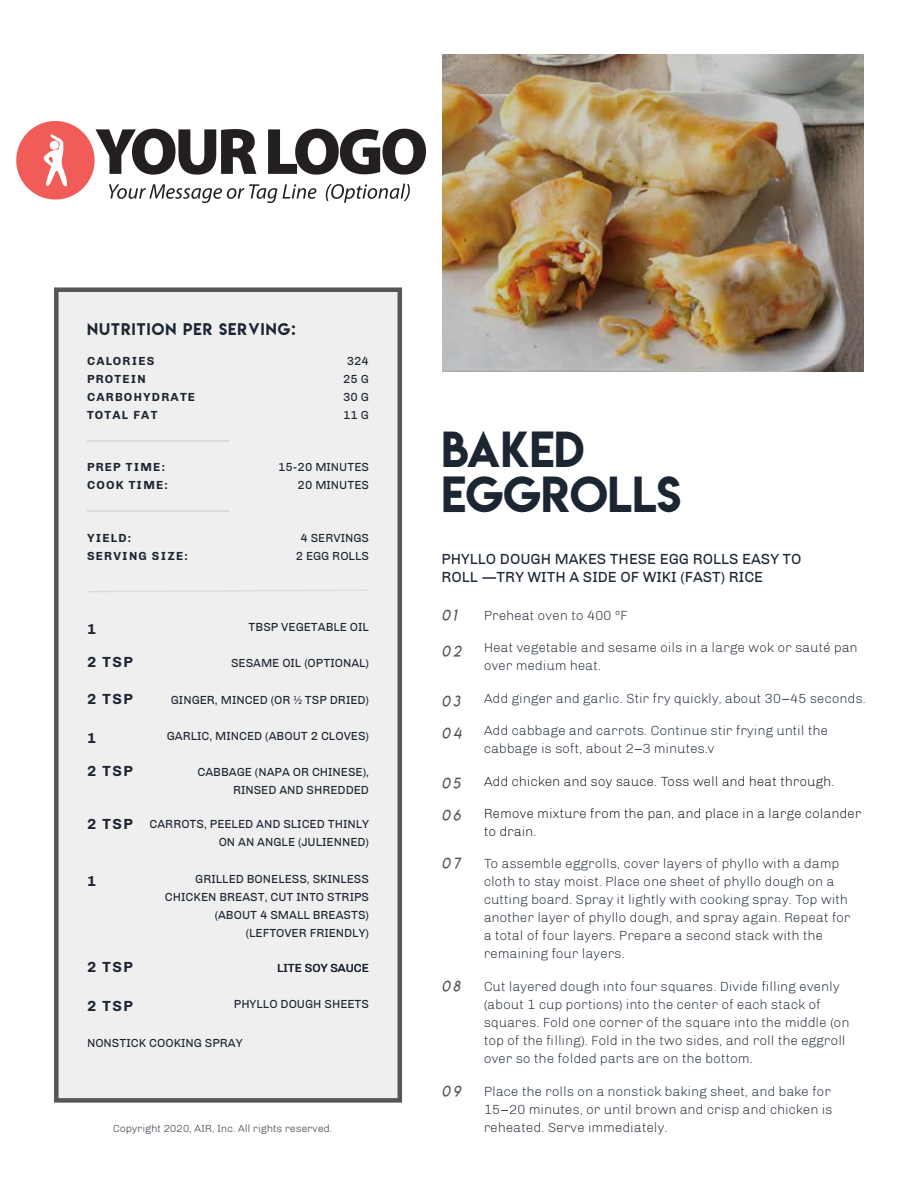
<style>
.page{position:relative;width:918px;height:1188px;background:#fff}
.page>*{position:absolute;margin:0;border:0;box-sizing:border-box;transform-origin:0 0}
.t1{font:45px/45px "Lemon Milk";color:#1c2632}
.t2{font:15px/18px "Chivo";color:#1c2632}
.t3{font:700 15px "Chivo";letter-spacing:.1em;color:#1c2632}
.t4{font:15px "Lemon Milk";letter-spacing:.075em;color:#1c2632}
.t5{font:15px "Lemon Milklightitalic";letter-spacing:.2em;color:#565656}
.t6{font:300 13.5px/18px "Chivo";color:#1c2632}
.t7{font:300 13.5px/18px "Chivo";color:#111011}
.t8{font:12px/18px "Chivo";color:#1c2632;text-align:right}
.t9{font:700 12px/18px "Chivo";letter-spacing:.1em;color:#1c2632}
.t10{font:300 10.5px "Chivo";color:#1c2632}
</style>
<div class="page">
<img style="left:443px;top:54px;width:421px;height:317px">
<div style="left:54px;top:287px;width:348px;height:816px;background:#f0efef"></div>
<hr style="left:87px;top:440px;width:141px;height:2px;background:#dcdbdb">
<svg style="left:87px;top:589px;width:282px;height:3px"></svg>
<hr style="left:87px;top:510px;width:141px;height:2px;background:#dcdbdb">
<img style="left:17px;top:121px;width:409px;height:82px">
<p class="t4" style="left:87px;top:318px;width:210px">NUTRITION PER SERVING:</p>
<p class="t9" style="left:87px;top:352px;width:110px">CALORIES<br>PROTEIN<br>CARBOHYDRATE<br>TOTAL FAT</p>
<p class="t8" style="left:343px;top:352px;width:27px;text-align:center">324<br>25 G<br>30 G<br>11 G</p>
<p class="t9" style="left:87px;top:458px;width:82px">PREP TIME:<br>COOK TIME:</p>
<p class="t8" style="left:278px;top:458px;width:92px">15-20 MINUTES<br>20 MINUTES</p>
<p class="t9" style="left:87px;top:529px;width:102px">YIELD:<br>SERVING SIZE:</p>
<p class="t8" style="left:296px;top:529px;width:75px;text-align:center">4 SERVINGS<br>2 EGG ROLLS</p>
<p class="t3" style="left:87px;top:620px;width:11px">1</p>
<p class="t8" style="left:249px;top:618px;width:122px">TBSP VEGETABLE OIL</p>
<p class="t3" style="left:87px;top:653px;width:47px">2 TSP</p>
<p class="t8" style="left:231px;top:654px;width:139px">SESAME OIL (OPTIONAL)</p>
<p class="t3" style="left:87px;top:690px;width:47px">2 TSP</p>
<p class="t8" style="left:171px;top:691px;width:200px">GINGER, MINCED (OR ½ TSP DRIED)</p>
<p class="t3" style="left:87px;top:729px;width:11px">1</p>
<p class="t8" style="left:167px;top:726px;width:204px">GARLIC, MINCED (ABOUT 2 CLOVES)</p>
<p class="t8" style="left:198px;top:763px;width:173px">CABBAGE (NAPA OR CHINESE),<br>RINSED AND SHREDDED</p>
<p class="t3" style="left:87px;top:762px;width:47px">2 TSP</p>
<p class="t3" style="left:87px;top:815px;width:47px">2 TSP</p>
<p class="t3" style="left:87px;top:872px;width:11px">1</p>
<p class="t8" style="left:150px;top:815px;width:221px">CARROTS, PEELED AND SLICED THINLY<br>ON AN ANGLE (JULIENNED)</p>
<p class="t8" style="left:165px;top:869px;width:206px">GRILLED BONELESS, SKINLESS<br>CHICKEN BREAST, CUT INTO STRIPS (ABOUT 4 SMALL BREASTS) (LEFTOVER FRIENDLY)</p>
<p class="t3" style="left:87px;top:958px;width:47px">2 TSP</p>
<p class="t8" style="left:277px;top:959px;width:93px">LITE SOY SAUCE</p>
<p class="t3" style="left:87px;top:997px;width:47px">2 TSP</p>
<p class="t8" style="left:234px;top:995px;width:137px">PHYLLO DOUGH SHEETS</p>
<p class="t8" style="left:87px;top:1034px;width:157px">NONSTICK COOKING SPRAY</p>
<p class="t10" style="left:113px;top:1122px;width:221px">Copyright 2020, AIR, Inc. All rights reserved.</p>
<h1 class="t1" style="left:442px;top:427px;width:241px">BAKED<br>EGGROLLS</h1>
<p class="t2" style="left:442px;top:550px;width:361px">PHYLLO DOUGH MAKES THESE EGG ROLLS EASY TO<br>ROLL —TRY WITH A SIDE OF WIKI (FAST) RICE</p>
<p class="t6" style="left:484px;top:607px;width:145px">Preheat oven to 400 ºF</p>
<p class="t5" style="left:442px;top:642px;width:21px">02</p>
<p class="t6" style="left:484px;top:638px;width:375px">Heat vegetable and sesame oils in a large wok or sauté pan over medium heat.</p>
<p class="t5" style="left:442px;top:692px;width:20px">03</p>
<p class="t6" style="left:484px;top:689px;width:384px">Add ginger and garlic. Stir fry quickly, about 30–45 seconds.</p>
<p class="t5" style="left:442px;top:606px;width:16px">01</p>
<p class="t5" style="left:442px;top:724px;width:21px">04</p>
<p class="t6" style="left:484px;top:722px;width:346px">Add cabbage and carrots. Continue stir frying until the cabbage is soft, about 2–3 minutes.v</p>
<p class="t5" style="left:442px;top:774px;width:20px">05</p>
<p class="t7" style="left:484px;top:772px;width:352px">Add chicken and soy sauce. Toss well and heat through.</p>
<p class="t5" style="left:442px;top:806px;width:20px">06</p>
<p class="t7" style="left:484px;top:804px;width:379px">Remove mixture from the pan, and place in a large colander to drain.</p>
<p class="t5" style="left:442px;top:854px;width:20px">07</p>
<p class="t6" style="left:484px;top:854px;width:368px">To assemble eggrolls, cover layers of phyllo with a damp cloth to stay moist. Place one sheet of phyllo dough on a cutting board. Spray it lightly with cooking spray. Top with another layer of phyllo dough, and spray again. Repeat for a total of four layers. Prepare a second stack with the remaining four layers.</p>
<p class="t5" style="left:442px;top:977px;width:20px">08</p>
<p class="t6" style="left:484px;top:977px;width:367px">Cut layered dough into four squares. Divide filling evenly (about 1 cup portions) into the center of each stack of squares. Fold one corner of the square into the middle (on top of the filling). Fold in the two sides, and roll the eggroll over so the folded parts are on the bottom.</p>
<p class="t5" style="left:442px;top:1082px;width:20px">09</p>
<p class="t6" style="left:484px;top:1082px;width:350px;text-align:justify">Place the rolls on a nonstick baking sheet, and bake for 15–20 minutes, or until brown and crisp and chicken is reheated. Serve immediately.</p>
</div>
